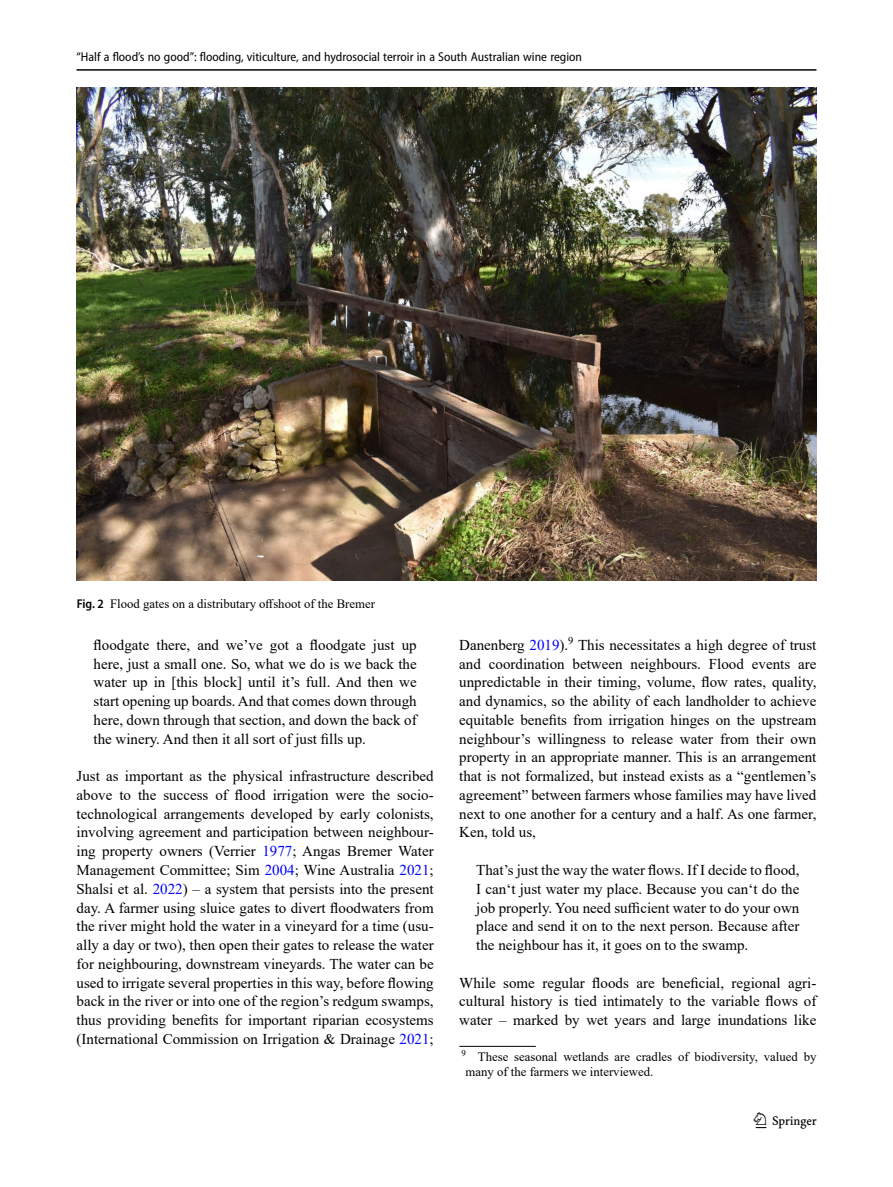
<style>
.page{position:relative;width:893px;height:1187px;background:#fff}
.page>*{position:absolute;margin:0;border:0;box-sizing:border-box;transform-origin:0 0}
.t1{font:22.5px "Springnew";color:#000}
.Body_Text{font:15px/18.8px "Times New Roman";color:#000;text-align:justify}
.Block_Quote{font:15px/18.8px "Times New Roman";color:#000;text-align:justify}
.t2{font:semi-condensed 12.75px "Myriad Pro";color:#000}
.Footnote_1Digit{font:12.75px/15px "Times New Roman";color:#000}
.Figure_Caption{font:12.75px "Times New Roman";color:#000}
.s1{font-family:"Myriad Pro";font-weight:600;font-stretch:semi-condensed}
.s2{color:#00f}
</style>
<div class="page">
<hr style="left:77px;top:69px;width:739px;height:2px;background:#000">
<hr style="left:459px;top:1045px;width:77px;height:1px;background:#000">
<img style="left:77px;top:87px;width:740px;height:493px">
<p class="t2" style="left:77px;top:49px;width:507px">“Half a flood’s no good”: flooding, viticulture, and hydrosocial terroir in a South Australian wine region</p>
<p class="Figure_Caption" style="left:77px;top:595px;width:300px"><span class="s1">Fig. 2</span> Flood gates on a distributary offshoot of the Bremer</p>
<p class="Block_Quote" style="left:94px;top:635px;width:325px">floodgate there, and we’ve got a floodgate just up here, just a small one. So, what we do is we back the water up in [this block] until it’s full. And then we start opening up boards. And that comes down through here, down through that section, and down the back of the winery. And then it all sort of just fills up.</p>
<p class="Body_Text" style="left:77px;top:766px;width:359px">Just as important as the physical infrastructure described above to the success of flood irrigation were the socio&shy;technological arrangements developed by early colonists, involving agreement and participation between neighbour&shy;ing property owners (Verrier <span class="s2">1977</span>; Angas Bremer Water Management Committee; Sim <span class="s2">2004</span>; Wine Australia <span class="s2">2021</span>; Shalsi et al. <span class="s2">2022</span>) – a system that persists into the present day. A farmer using sluice gates to divert floodwaters from the river might hold the water in a vineyard for a time (usu&shy;ally a day or two), then open their gates to release the water for neighbouring, downstream vineyards. The water can be used to irrigate several properties in this way, before flowing back in the river or into one of the region’s redgum swamps, thus providing benefits for important riparian ecosystems (International Commission on Irrigation &amp; Drainage <span class="s2">2021</span>;</p>
<p class="Body_Text" style="left:459px;top:635px;width:359px">Danenberg <span class="s2">2019</span>).<sup>9</sup> This necessitates a high degree of trust and coordination between neighbours. Flood events are unpredictable in their timing, volume, flow rates, quality, and dynamics, so the ability of each landholder to achieve equitable benefits from irrigation hinges on the upstream neighbour’s willingness to release water from their own property in an appropriate manner. This is an arrangement that is not formalized, but instead exists as a “gentlemen’s agreement” between farmers whose families may have lived next to one another for a century and a half. As one farmer, Ken, told us,</p>
<p class="Block_Quote" style="left:476px;top:860px;width:325px">That’s just the way the water flows. If I decide to flood, I can‘t just water my place. Because you can‘t do the job properly. You need sufficient water to do your own place and send it on to the next person. Because after the neighbour has it, it goes on to the swamp.</p>
<p class="Body_Text" style="left:459px;top:972px;width:359px">While some regular floods are beneficial, regional agri&shy;cultural history is tied intimately to the variable flows of water – marked by wet years and large inundations like</p>
<p class="Footnote_1Digit" style="left:466px;top:1049px;width:352px;text-indent:-4px"><sup>9</sup> These seasonal wetlands are cradles of biodiversity, valued by many of the farmers we interviewed.</p>
<h1 class="t1" style="left:756px;top:1107px;width:63px">1 3</h1>
</div>
